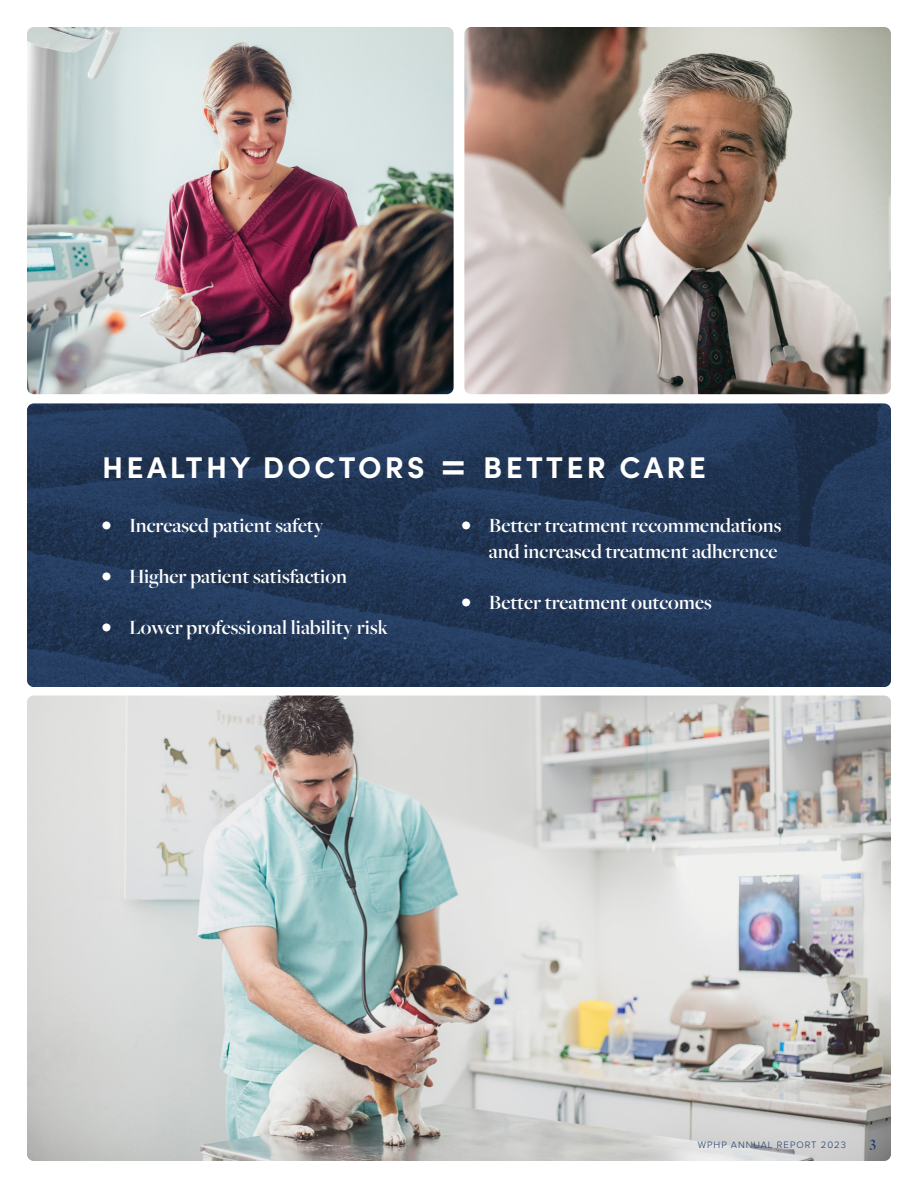
<style>
.page{position:relative;width:918px;height:1188px;background:#fff}
.page>*{position:absolute;margin:0;border:0;box-sizing:border-box;transform-origin:0 0}
.t1{font:700 30px "Sofia Pro";letter-spacing:.11em;color:#fff}
.t2{font:600 21px/25.5px "Freight Big Pro";color:#fff;text-align:right}
.t3{font:600 15px "Freight Big Pro";color:#183867}
.t4{font:300 9.6px "Proxima Nova";letter-spacing:.1em;color:#183867}
.s1{font-size:45px}
</style>
<div class="page">
<svg style="left:27px;top:404px;width:864px;height:283px;background:#213756"></svg>
<img style="left:27px;top:696px;width:864px;height:465px">
<img style="left:27px;top:27px;width:427px;height:367px">
<img style="left:464px;top:27px;width:427px;height:367px">
<p class="t1" style="left:102px;top:444px;width:605px">HEALTHY DOCTORS <span class="s1">=</span> BETTER CARE</p>
<p class="t2" style="left:102px;top:512px;width:223px">• Increased patient safety</p>
<p class="t2" style="left:102px;top:563px;width:246px">• Higher patient satisfaction</p>
<p class="t2" style="left:102px;top:614px;width:288px">• Lower professional liability risk</p>
<p class="t2" style="left:462px;top:512px;width:321px">• Better treatment recommendations and increased treatment adherence</p>
<p class="t2" style="left:462px;top:589px;width:251px">• Better treatment outcomes</p>
<p class="t4" style="left:698px;top:1138px;width:150px">WPHP ANNUAL REPORT 2023</p>
<p class="t3" style="left:870px;top:1132px;width:8px">3</p>
</div>
